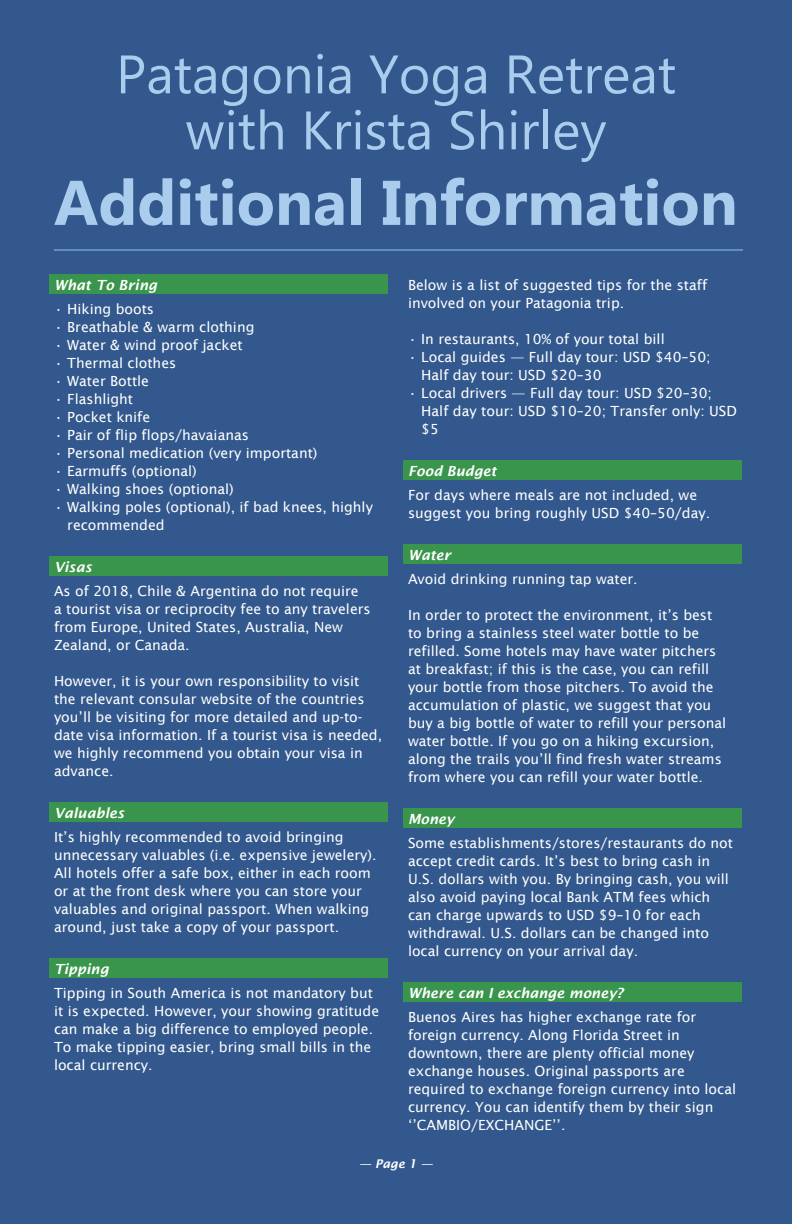
<style>
.page{position:relative;width:792px;height:1224px;background:#32588d}
.page>*{position:absolute;margin:0;border:0;box-sizing:border-box;transform-origin:0 0}
.t1{font:700 63px "Microsoft Phags Pa";color:#aacded}
.t2{font:54px/56px "Microsoft Phags Pa";color:#aacded;text-align:center}
.t3{font:14px/18px "Lucida Sans";color:#fff}
.t4{font:italic 600 14px "Lucida Sans";color:#fff}
.t5{font:italic 600 12px "Lucida Sans";color:#fff}
</style>
<div class="page">
<div style="left:50px;top:274px;width:339px;height:20px;background:#38954b"></div>
<div style="left:50px;top:556px;width:339px;height:20px;background:#38954b"></div>
<div style="left:50px;top:802px;width:339px;height:20px;background:#38954b"></div>
<div style="left:50px;top:958px;width:339px;height:20px;background:#38954b"></div>
<div style="left:404px;top:460px;width:339px;height:20px;background:#38954b"></div>
<div style="left:404px;top:544px;width:339px;height:20px;background:#38954b"></div>
<div style="left:404px;top:808px;width:339px;height:20px;background:#38954b"></div>
<div style="left:404px;top:982px;width:339px;height:20px;background:#38954b"></div>
<hr style="left:54px;top:249px;width:689px;height:1px;background:#96c3e9">
<h2 class="t2" style="left:116px;top:51px;width:562px">Patagonia Yoga Retreat with Krista Shirley</h2>
<h1 class="t1" style="left:54px;top:176px;width:685px">Additional Information</h1>
<p class="t3" style="left:408px;top:277px;width:301px">Below is a list of suggested tips for the staff involved on your Patagonia trip.</p>
<p class="t3" style="left:408px;top:331px;width:258px">• In restaurants, 10% of your total bill</p>
<p class="t3" style="left:421px;top:349px;width:291px;text-indent:-13px">• Local guides — Full day tour: USD $40–50;<br>Half day tour: USD $20–30</p>
<p class="t3" style="left:421px;top:385px;width:317px;text-indent:-13px">• Local drivers — Full day tour: USD $20–30;<br>Half day tour: USD $10–20; Transfer only: USD $5</p>
<p class="t4" style="left:408px;top:465px;width:90px">Food Budget</p>
<p class="t3" style="left:408px;top:487px;width:304px">For days where meals are not included, we suggest you bring roughly USD $40–50/day.</p>
<p class="t4" style="left:408px;top:549px;width:45px">Water</p>
<p class="t3" style="left:408px;top:571px;width:231px">Avoid drinking running tap water.</p>
<p class="t3" style="left:408px;top:607px;width:320px">In order to protect the environment, it’s best to bring a stainless steel water bottle to be refilled. Some hotels may have water pitchers at breakfast; if this is the case, you can refill your bottle from those pitchers. To avoid the accumulation of plastic, we suggest that you buy a big bottle of water to refill your personal water bottle. If you go on a hiking excursion, along the trails you’ll find fresh water streams from where you can refill your water bottle.</p>
<p class="t4" style="left:408px;top:813px;width:48px">Money</p>
<p class="t3" style="left:408px;top:835px;width:327px">Some establishments/stores/restaurants do not accept credit cards. It’s best to bring cash in U.S. dollars with you. By bringing cash, you will also avoid paying local Bank ATM fees which can charge upwards to USD $9–10 for each withdrawal. U.S. dollars can be changed into local currency on your arrival day.</p>
<p class="t4" style="left:408px;top:987px;width:217px">Where can I exchange money?</p>
<p class="t3" style="left:408px;top:1009px;width:330px">Buenos Aires has higher exchange rate for foreign currency. Along Florida Street in downtown, there are plenty official money exchange houses. Original passports are required to exchange foreign currency into local currency. You can identify them by their sign ‘’CAMBIO/EXCHANGE’’.</p>
<p class="t5" style="left:359px;top:1159px;width:75px">— Page 1 —</p>
<p class="t4" style="left:54px;top:279px;width:105px">What To Bring</p>
<p class="t3" style="left:54px;top:301px;width:102px">• Hiking boots</p>
<p class="t3" style="left:54px;top:319px;width:202px">• Breathable &amp; warm clothing</p>
<p class="t3" style="left:54px;top:337px;width:190px">• Water &amp; wind proof jacket</p>
<p class="t3" style="left:54px;top:355px;width:124px">• Thermal clothes</p>
<p class="t3" style="left:54px;top:373px;width:97px">• Water Bottle</p>
<p class="t3" style="left:54px;top:391px;width:81px">• Flashlight</p>
<p class="t3" style="left:54px;top:409px;width:98px">• Pocket knife</p>
<p class="t3" style="left:54px;top:427px;width:196px">• Pair of flip flops/havaianas</p>
<p class="t3" style="left:54px;top:445px;width:265px">• Personal medication (very important)</p>
<p class="t3" style="left:54px;top:463px;width:144px">• Earmuffs (optional)</p>
<p class="t3" style="left:54px;top:481px;width:181px">• Walking shoes (optional)</p>
<p class="t3" style="left:67px;top:499px;width:307px;text-indent:-13px">• Walking poles (optional), if bad knees, highly recommended</p>
<p class="t4" style="left:54px;top:561px;width:39px">Visas</p>
<p class="t3" style="left:54px;top:583px;width:318px">As of 2018, Chile &amp; Argentina do not require<br>a tourist visa or reciprocity fee to any travelers from Europe, United States, Australia, New Zealand, or Canada.</p>
<p class="t3" style="left:54px;top:673px;width:330px">However, it is your own responsibility to visit the relevant consular website of the countries you’ll be visiting for more detailed and up-to&shy;date visa information. If a tourist visa is needed, we highly recommend you obtain your visa in advance.</p>
<p class="t4" style="left:54px;top:807px;width:72px">Valuables</p>
<p class="t3" style="left:54px;top:829px;width:324px">It’s highly recommended to avoid bringing unnecessary valuables (i.e. expensive jewelery).<br>All hotels offer a safe box, either in each room or at the front desk where you can store your valuables and original passport. When walking around, just take a copy of your passport.</p>
<p class="t4" style="left:54px;top:963px;width:56px">Tipping</p>
<p class="t3" style="left:54px;top:985px;width:327px">Tipping in South America is not mandatory but it is expected. However, your showing gratitude can make a big difference to employed people.<br>To make tipping easier, bring small bills in the local currency.</p>
</div>
